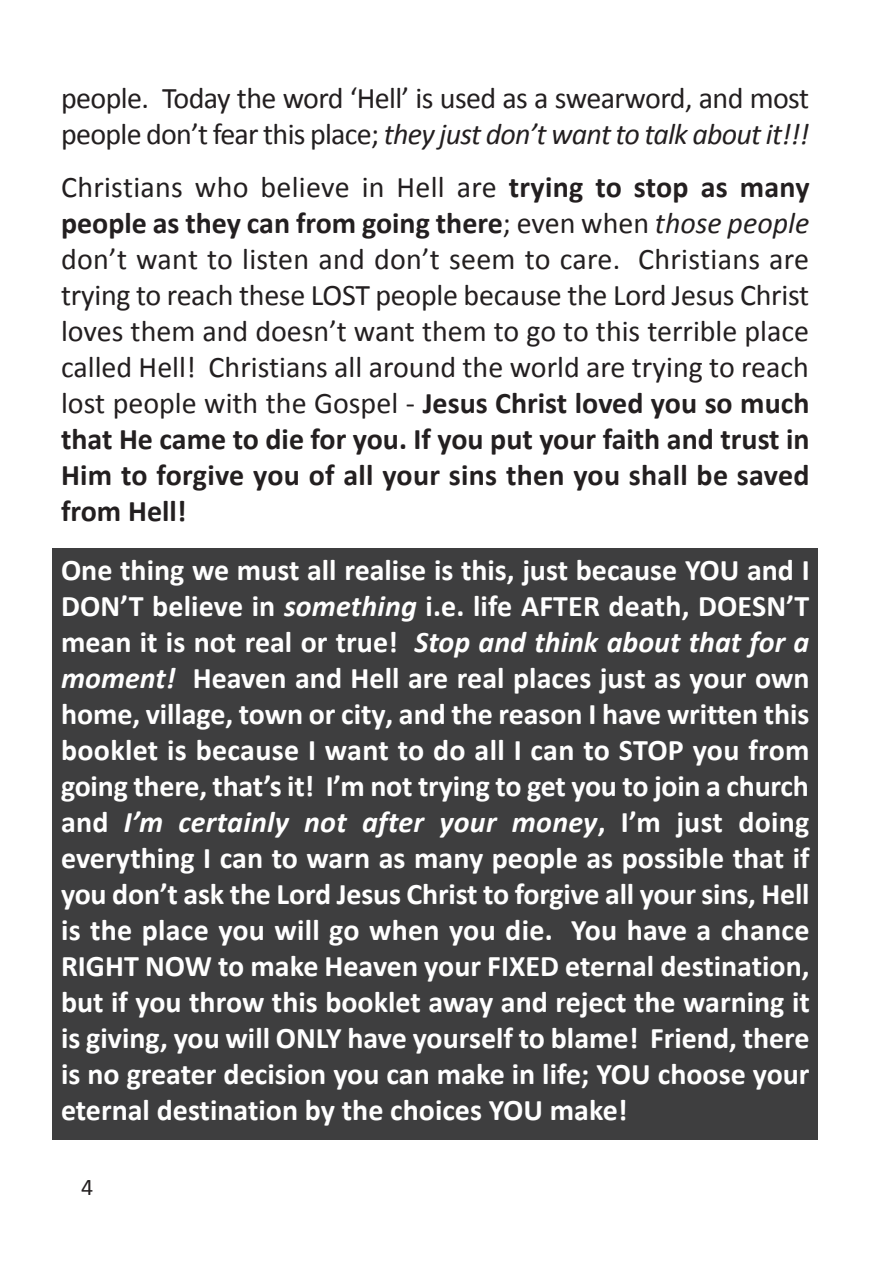
<style>
.page{position:relative;width:893px;height:1263px;background:#fff}
.page>*{position:absolute;margin:0;border:0;box-sizing:border-box;transform-origin:0 0}
.t1{font:700 30px/36px "Calibri";color:#fff;text-align:justify}
.t2{font:30px/36px "Calibri";letter-spacing:-.015em;color:#231f20}
.t3{font:24px "Calibri";color:#231f20}
.s1{font-style:italic}
.s2{font-weight:700}
</style>
<div class="page">
<div style="left:53px;top:549px;width:765px;height:591px;background:#3e3e3f"></div>
<p class="t2" style="left:61px;top:79px;width:750px">people. Today the word ‘Hell’ is used as a swearword, and most people don’t fear this place; <span class="s1">they just don’t want to talk about it!!!</span></p>
<p class="t2" style="left:61px;top:168px;width:750px;text-align:justify">Christians who believe in Hell are <span class="s2">trying to stop as many people as they can from going there</span>; even when <span class="s1">those people </span>don’t want to listen and don’t seem to care. Christians are trying to reach these LOST people because the Lord Jesus Christ loves them and doesn’t want them to go to this terrible place called Hell! Christians all around the world are trying to reach lost people with the Gospel - <span class="s2">Jesus Christ loved you so much that He came to die for you. If you put your faith and trust in Him to forgive you of all your sins then you shall be saved from Hell!</span></p>
<p class="t1" style="left:61px;top:551px;width:750px">One thing we must all realise is this, just because YOU and I DON’T believe in <span class="s1">something</span> i.e. life AFTER death, DOESN’T mean it is not real or true! <span class="s1">Stop and think about that for a moment!</span> Heaven and Hell are real places just as your own home, village, town or city, and the reason I have written this booklet is because I want to do all I can to STOP you from going there, that’s it! I’m not trying to get you to join a church and <span class="s1">I’m certainly not after your money</span>, I’m just doing everything I can to warn as many people as possible that if you don’t ask the Lord Jesus Christ to forgive all your sins, Hell is the place you will go when you die. You have a chance RIGHT NOW to make Heaven your FIXED eternal destination, but if you throw this booklet away and reject the warning it is giving, you will ONLY have yourself to blame! Friend, there is no greater decision you can make in life; YOU choose your eternal destination by the choices YOU make!</p>
<p class="t3" style="left:81px;top:1172px;width:14px">4</p>
</div>
